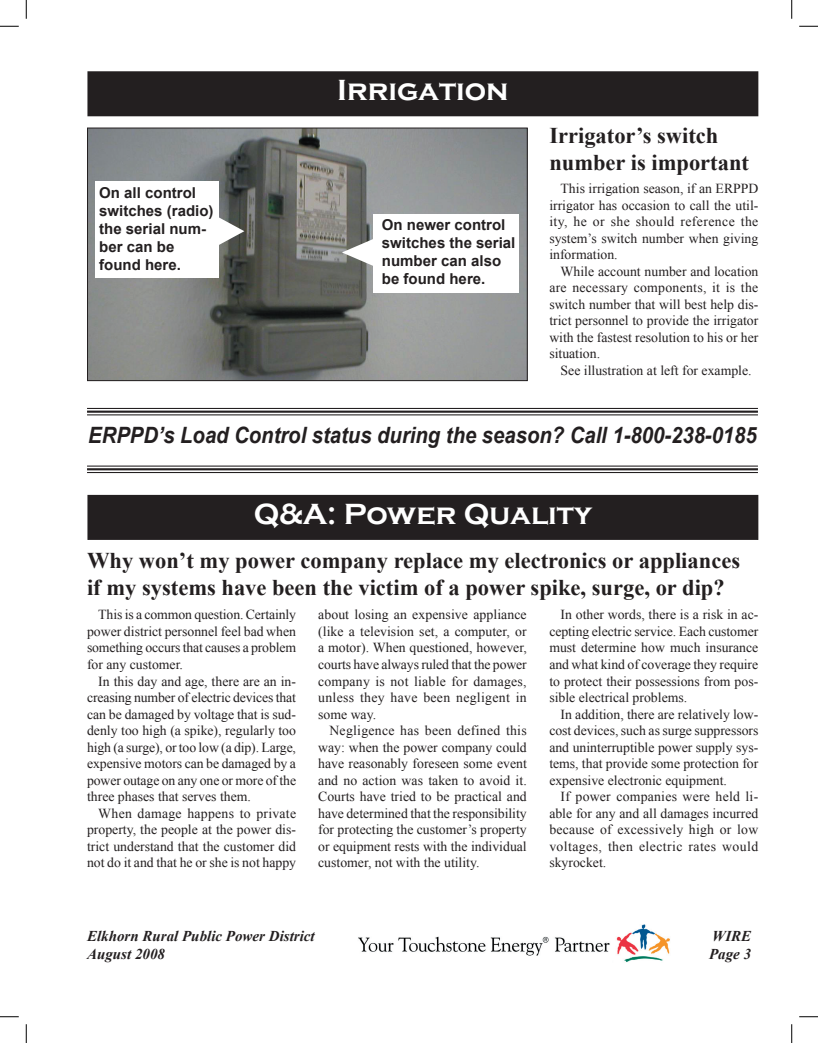
<style>
.page{position:relative;width:818px;height:1043px;background:#fff}
.page>*{position:absolute;margin:0;border:0;box-sizing:border-box;transform-origin:0 0}
.t1{font:700 30px "Copperplate Gothic";color:#fff}
.t2{font:700 22.5px/27px "Times New Roman";color:#231f20}
.t3{font:italic 700 22.5px "Arial";color:#231f20;scale:.9 1}
.t4{font:700 15px/18px "Arial";color:#231f20}
.t5{font:italic 700 15px "Times New Roman";color:#231f20}
.t6{font:13.75px/16.5px "Times New Roman";color:#231f20;text-align:justify}
</style>
<div class="page">
<img style="left:358px;top:924px;width:312px;height:38px">
<div style="left:415px;top:957px;width:196px;height:17px;background:#fff"></div>
<div style="left:88px;top:72px;width:669px;height:44px;background:#231f20"></div>
<div style="left:87px;top:71px;width:671px;height:45px;border:1px solid #231f20"></div>
<img style="left:89px;top:129px;width:436px;height:250px">
<div style="left:87px;top:127px;width:440px;height:254px;border:1px solid #231f20"></div>
<svg style="left:219px;top:217px;width:25px;height:28px"></svg>
<div style="left:95px;top:181px;width:124px;height:96px;background:#fff"></div>
<svg style="left:342px;top:238px;width:32px;height:29px"></svg>
<div style="left:374px;top:214px;width:145px;height:78px;background:#fff"></div>
<div style="left:88px;top:495px;width:669px;height:44px;background:#231f20"></div>
<div style="left:87px;top:495px;width:671px;height:45px;border:1px solid #231f20"></div>
<hr style="left:87px;top:465px;width:671px;height:1px;background:#231f20">
<hr style="left:87px;top:468px;width:671px;height:2px;background:#231f20">
<hr style="left:87px;top:472px;width:671px;height:1px;background:#231f20">
<hr style="left:87px;top:408px;width:671px;height:1px;background:#231f20">
<hr style="left:87px;top:410px;width:671px;height:3px;background:#231f20">
<hr style="left:87px;top:414px;width:671px;height:1px;background:#231f20">
<svg style="left:0;top:25px;width:19px;height:2px"></svg>
<svg style="left:799px;top:25px;width:19px;height:2px"></svg>
<svg style="left:0;top:1016px;width:19px;height:1px"></svg>
<svg style="left:799px;top:1016px;width:19px;height:1px"></svg>
<svg style="left:25px;top:0;width:2px;height:19px"></svg>
<svg style="left:25px;top:1024px;width:2px;height:18px"></svg>
<svg style="left:791px;top:0;width:1px;height:19px"></svg>
<svg style="left:791px;top:1024px;width:1px;height:18px"></svg>
<p class="t4" style="left:99px;top:184px;width:116px">On all control switches (radio) the serial num&shy;ber can be found here.</p>
<h1 class="t1" style="left:337px;top:73px;width:173px">Irrigation</h1>
<p class="t4" style="left:382px;top:216px;width:135px">On newer control switches the serial number can also be found here.</p>
<h2 class="t2" style="left:549px;top:122px;width:201px">Irrigator’s switch number is important</h2>
<p class="t6" style="left:549px;top:180px;width:210px;text-indent:11px">This irrigation season, if an ERPPD irrigator has occasion to call the util&shy;ity, he or she should reference the system’s switch number when giving information.</p>
<p class="t6" style="left:549px;top:262px;width:210px;text-indent:11px">While account number and location are necessary components, it is the switch number that will best help dis&shy;trict personnel to provide the irrigator with the fastest resolution to his or her situation.</p>
<p class="t6" style="left:560px;top:361px;width:192px">See illustration at left for example.</p>
<h2 class="t3" style="left:88px;top:420px;width:744px">ERPPD’s Load Control status during the season? Call 1-800-238-0185</h2>
<h1 class="t1" style="left:254px;top:497px;width:339px">Q&amp;A: Power Quality</h1>
<h2 class="t2" style="left:87px;top:546px;width:654px">Why won’t my power company replace my electronics or appliances if my systems have been the victim of a power spike, surge, or dip?</h2>
<p class="t6" style="left:87px;top:606px;width:210px;text-indent:11px">This is a common question. Certainly power district personnel feel bad when something occurs that causes a problem for any customer.</p>
<p class="t6" style="left:87px;top:672px;width:210px;text-indent:11px">In this day and age, there are an in&shy;creasing number of electric devices that can be damaged by voltage that is sud&shy;denly too high (a spike), regularly too high (a surge), or too low (a dip). Large, expensive motors can be damaged by a power outage on any one or more of the three phases that serves them.</p>
<p class="t6" style="left:87px;top:804px;width:210px;text-indent:11px">When damage happens to private property, the people at the power dis&shy;trict understand that the customer did not do it and that he or she is not happy</p>
<p class="t6" style="left:549px;top:606px;width:210px;text-indent:11px">In other words, there is a risk in ac&shy;cepting electric service. Each customer must determine how much insurance and what kind of coverage they require to protect their possessions from pos&shy;sible electrical problems.</p>
<p class="t6" style="left:549px;top:705px;width:210px;text-indent:11px">In addition, there are relatively low&shy;cost devices, such as surge suppressors and uninterruptible power supply sys&shy;tems, that provide some protection for expensive electronic equipment.</p>
<p class="t6" style="left:549px;top:788px;width:210px;text-indent:11px">If power companies were held li&shy;able for any and all damages incurred because of excessively high or low voltages, then electric rates would skyrocket.</p>
<p class="t6" style="left:318px;top:606px;width:210px">about losing an expensive appliance (like a television set, a computer, or a motor). When questioned, however, courts have always ruled that the power company is not liable for damages, unless they have been negligent in some way.</p>
<p class="t6" style="left:318px;top:722px;width:210px;text-indent:11px">Negligence has been defined this way: when the power company could have reasonably foreseen some event and no action was taken to avoid it.<br>Courts have tried to be practical and have determined that the responsibility for protecting the customer’s property or equipment rests with the individual customer, not with the utility.</p>
<p class="t5" style="left:87px;top:925px;width:229px">Elkhorn Rural Public Power District</p>
<p class="t5" style="left:712px;top:925px;width:41px">WIRE</p>
<p class="t5" style="left:87px;top:943px;width:79px">August 2008</p>
<p class="t5" style="left:709px;top:943px;width:44px">Page 3</p>
</div>
